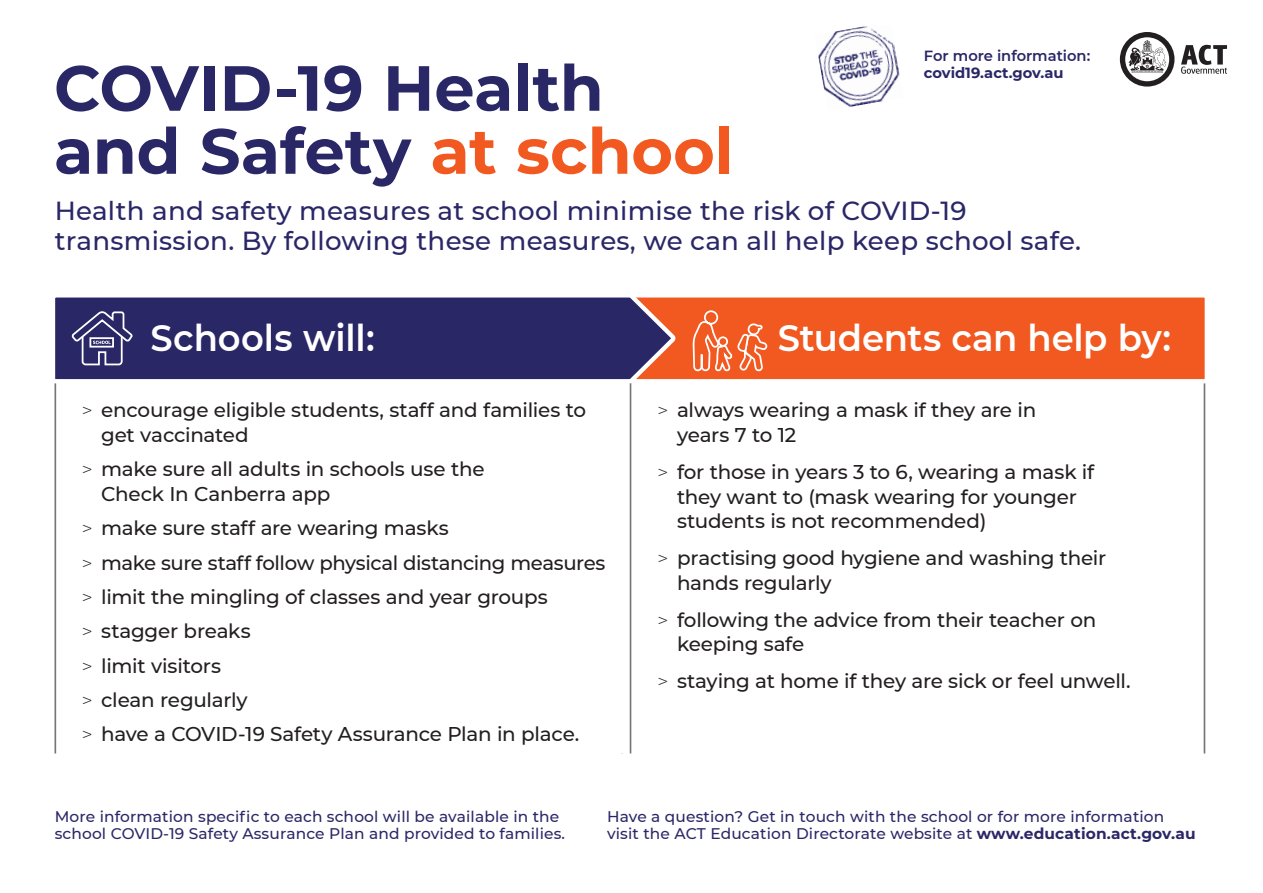
<style>
.page{position:relative;width:1263px;height:893px;background:#fff}
.page>*{position:absolute;margin:0;border:0;box-sizing:border-box;transform-origin:0 0}
.New_H1{font:700 63.75px/63px "Montserrat";color:#2a2767}
.t1{font:600 36.45px "Montserrat";letter-spacing:-.005em;color:#fff}
.New_H1-2{font:500 26.1px/30.6px "Montserrat";letter-spacing:.01em;color:#2a2767}
.t2{font:500 19.95px/24.9px "Montserrat";letter-spacing:-.01em;color:#231f20}
.New_H1-3{font:500 15.45px/17.1px "Montserrat";letter-spacing:.01em;color:#2a2767}
.t3{font:600 14.7px/16.6px "Montserrat";color:#2a2767}
.s1{font-weight:700}
.s2{color:#f15921}
.s3{font-family:"Source Sans Pro";font-weight:300}
</style>
<div class="page">
<svg style="left:679px;top:297px;width:527px;height:89px;background:#f26734"></svg>
<div style="left:55px;top:355px;width:576px;height:399px;background:#fff;border:2px solid #757679"></div>
<svg style="left:1120px;top:32px;width:54px;height:55px"></svg>
<svg style="left:1181px;top:45px;width:46px;height:29px"></svg>
<img style="left:818px;top:26px;width:82px;height:81px">
<svg style="left:54px;top:297px;width:625px;height:89px;background:#463e73"></svg>
<svg style="left:71px;top:310px;width:63px;height:56px;background:#514f83"></svg>
<svg style="left:692px;top:297px;width:76px;height:89px;background:#f37d51"></svg>
<p class="t3" style="left:924px;top:47px;width:168px">For more information: <span class="s1">covid19.act.gov.au</span></p>
<p class="New_H1" style="left:54px;top:53px;width:681px">COVID-19 Health and Safety <span class="s2">at school</span></p>
<p class="New_H1-2" style="left:55px;top:194px;width:1028px">Health and safety measures at school minimise the risk of COVID-19 transmission. By following these measures, we can all help keep school safe.</p>
<h2 class="t1" style="left:151px;top:312px;width:226px">Schools will:</h2>
<h2 class="t1" style="left:778px;top:312px;width:395px">Students can help by:</h2>
<p class="t2" style="left:101px;top:397px;width:486px;text-indent:-19px"><span class="s3">&gt;</span> encourage eligible students, staff and families to get vaccinated</p>
<p class="t2" style="left:101px;top:456px;width:385px;text-indent:-19px"><span class="s3">&gt;</span> make sure all adults in schools use the<br>Check In Canberra app</p>
<p class="t2" style="left:82px;top:515px;width:368px"><span class="s3">&gt;</span> make sure staff are wearing masks</p>
<p class="t2" style="left:82px;top:549px;width:525px"><span class="s3">&gt;</span> make sure staff follow physical distancing measures</p>
<p class="t2" style="left:82px;top:584px;width:467px"><span class="s3">&gt;</span> limit the mingling of classes and year groups</p>
<p class="t2" style="left:82px;top:618px;width:170px"><span class="s3">&gt;</span> stagger breaks</p>
<p class="t2" style="left:82px;top:652px;width:140px"><span class="s3">&gt;</span> limit visitors</p>
<p class="t2" style="left:82px;top:687px;width:167px"><span class="s3">&gt;</span> clean regularly</p>
<p class="t2" style="left:82px;top:721px;width:498px"><span class="s3">&gt;</span> have a COVID-19 Safety Assurance Plan in place.</p>
<p class="t2" style="left:677px;top:397px;width:361px;text-indent:-19px"><span class="s3">&gt;</span> always wearing a mask if they are in years 7 to 12</p>
<p class="t2" style="left:677px;top:458px;width:419px;text-indent:-19px"><span class="s3">&gt;</span> for those in years 3 to 6, wearing a mask if they want to (mask wearing for younger students is not recommended)</p>
<p class="t2" style="left:677px;top:545px;width:431px;text-indent:-19px"><span class="s3">&gt;</span> practising good hygiene and washing their hands regularly</p>
<p class="t2" style="left:677px;top:606px;width:421px;text-indent:-19px"><span class="s3">&gt;</span> following the advice from their teacher on keeping safe</p>
<p class="t2" style="left:658px;top:668px;width:474px"><span class="s3">&gt;</span> staying at home if they are sick or feel unwell.</p>
<p class="New_H1-3" style="left:55px;top:807px;width:512px">More information specific to each school will be available in the school COVID-19 Safety Assurance Plan and provided to families.</p>
<p class="New_H1-3" style="left:607px;top:807px;width:590px">Have a question? Get in touch with the school or for more information visit the ACT Education Directorate website at <span class="s1">www.education.act.gov.au</span></p>
</div>
